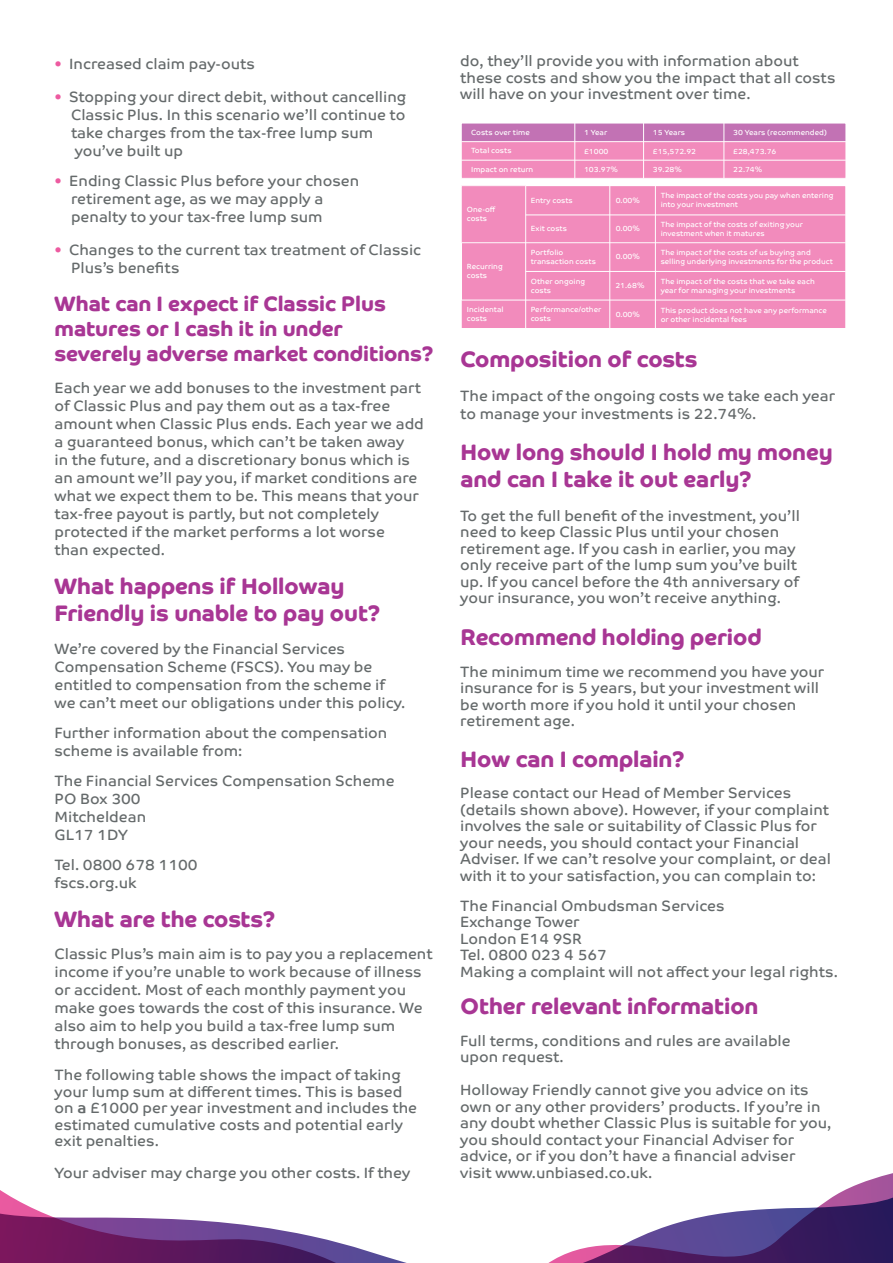
<style>
.page{position:relative;width:893px;height:1263px;background:#fff}
.page>*{position:absolute;margin:0;border:0;box-sizing:border-box;transform-origin:0 0}
.t1{font:700 22.5px/27px "Co Headline";color:#a83694}
.t2{font:700 21px/25.2px "Co Headline";color:#a83694}
.t3{font:15px/18px "Co Text";color:#656a6b}
.t4{font:7.5px/9px "Co Text";color:#fff}
.s1{color:#ed5aa0}
.s2{font-weight:700}
</style>
<div class="page">
<div style="left:461px;top:123px;width:385px;height:18px;background:#c272b4"></div>
<div style="left:461px;top:160px;width:385px;height:18px;background:#f28bbc"></div>
<div style="left:462px;top:243px;width:383px;height:57px;background:#f28bbc"></div>
<div style="left:526px;top:186px;width:320px;height:56px;background:#f28bbc"></div>
<div style="left:461px;top:141px;width:385px;height:19px;background:linear-gradient(to right,#f28bbc,#f28bbc)"></div>
<div style="left:461px;top:186px;width:65px;height:57px;background:#f28bbc"></div>
<div style="left:461px;top:300px;width:384px;height:29px;background:#f28bbc"></div>
<div style="left:461px;top:123px;width:385px;height:56px;border:1px solid #fff"></div>
<hr style="left:461px;top:160px;width:385px;height:1px;background:#fff">
<hr style="left:461px;top:141px;width:385px;height:1px;background:#fff">
<hr style="left:574px;top:123px;width:1px;height:55px;background:#fff">
<hr style="left:643px;top:123px;width:1px;height:55px;background:#fff">
<hr style="left:723px;top:123px;width:1px;height:55px;background:#fff">
<div style="left:461px;top:185px;width:385px;height:144px;border:1px solid #fff"></div>
<hr style="left:526px;top:271px;width:320px;height:1px;background:#fff">
<hr style="left:461px;top:242px;width:385px;height:1px;background:#fff">
<hr style="left:525px;top:186px;width:1px;height:142px;background:#fff">
<hr style="left:609px;top:186px;width:1px;height:142px;background:#fff">
<hr style="left:655px;top:186px;width:1px;height:142px;background:#fff">
<hr style="left:461px;top:300px;width:385px;height:1px;background:#fff">
<hr style="left:526px;top:215px;width:320px;height:1px;background:#fff">
<svg style="left:0;top:1190px;width:54px;height:73px"></svg>
<img style="left:54px;top:1217px;width:296px;height:46px">
<svg style="left:350px;top:1173px;width:543px;height:90px"></svg>
<p class="t3" style="left:55px;top:55px;width:202px"><span class="s1">•</span> Increased claim pay-outs</p>
<p class="t3" style="left:71px;top:88px;width:337px;text-indent:-16px"><span class="s1">•</span> Stopping your direct debit, without cancelling Classic Plus. In this scenario we’ll continue to take charges from the tax-free lump sum you’ve built up</p>
<p class="t3" style="left:71px;top:172px;width:290px;text-indent:-16px"><span class="s1">•</span> Ending Classic Plus before your chosen retirement age, as we may apply a penalty to your tax-free lump sum</p>
<p class="t3" style="left:71px;top:241px;width:352px;text-indent:-16px"><span class="s1">•</span> Changes to the current tax treatment of Classic<br>Plus’s benefits</p>
<p class="t2" style="left:55px;top:291px;width:380px">What can I expect if Classic Plus matures or I cash it in under severely adverse market conditions?</p>
<p class="t3" style="left:55px;top:379px;width:371px">Each year we add bonuses to the investment part of Classic Plus and pay them out as a tax-free amount when Classic Plus ends. Each year we add a guaranteed bonus, which can’t be taken away<br>in the future, and a discretionary bonus which is an amount we’ll pay you, if market conditions are what we expect them to be. This means that your tax-free payout is partly, but not completely protected if the market performs a lot worse<br>than expected.</p>
<p class="t1" style="left:55px;top:573px;width:327px">What happens if Holloway<br>Friendly is unable to pay out?</p>
<p class="t3" style="left:55px;top:640px;width:352px">We’re covered by the Financial Services Compensation Scheme (FSCS). You may be entitled to compensation from the scheme if we can’t meet our obligations under this policy.</p>
<p class="t3" style="left:55px;top:724px;width:334px">Further information about the compensation scheme is available from:</p>
<p class="t3" style="left:55px;top:772px;width:341px">The Financial Services Compensation Scheme<br>PO Box 300<br>Mitcheldean<br>GL17 1DY</p>
<p class="t3" style="left:55px;top:856px;width:145px">Tel. 0800 678 1100 fscs.org.uk</p>
<p class="t1" style="left:55px;top:906px;width:222px">What are the costs?</p>
<p class="t3" style="left:55px;top:945px;width:380px">Classic Plus’s main aim is to pay you a replacement income if you’re unable to work because of illness or accident. Most of each monthly payment you make goes towards the cost of this insurance. We also aim to help you build a tax-free lump sum through bonuses, as described earlier.</p>
<p class="t3" style="left:55px;top:1067px;width:364px;line-height:16.5px">The following table shows the impact of taking your lump sum at different times. This is based on <span class="s2">a</span> £1000 per year investment and includes the estimated cumulative costs and potential early exit penalties.</p>
<p class="t3" style="left:55px;top:1164px;width:357px">Your adviser may charge you other costs. If they</p>
<p class="t3" style="left:460px;top:53px;width:377px;line-height:16.5px">do, they’ll provide you with information about these costs and show you the impact that all costs will have on your investment over time.</p>
<p class="t4" style="left:471px;top:128px;width:60px">Costs over time</p>
<p class="t4" style="left:584px;top:128px;width:25px">1 Year</p>
<p class="t4" style="left:471px;top:146px;width:42px">Total costs</p>
<p class="t4" style="left:584px;top:146px;width:26px">£1000</p>
<p class="t4" style="left:471px;top:165px;width:64px">Impact on return</p>
<p class="t4" style="left:584px;top:165px;width:36px">103.97%</p>
<p class="t4" style="left:653px;top:128px;width:34px">15 Years</p>
<p class="t4" style="left:653px;top:146px;width:45px">£15,572.92</p>
<p class="t4" style="left:653px;top:165px;width:31px">39.28%</p>
<p class="t4" style="left:733px;top:128px;width:95px">30 Years (recommended)</p>
<p class="t4" style="left:733px;top:146px;width:45px">£28,473.76</p>
<p class="t4" style="left:733px;top:165px;width:31px">22.74%</p>
<p class="t4" style="left:467px;top:205px;width:30px">One-off costs</p>
<p class="t4" style="left:467px;top:262px;width:37px">Recurring costs</p>
<p class="t4" style="left:661px;top:191px;width:174px">The impact of the costs you pay when entering into your investment</p>
<p class="t4" style="left:531px;top:196px;width:44px">Entry costs</p>
<p class="t4" style="left:616px;top:196px;width:26px">0.00%</p>
<p class="t4" style="left:531px;top:224px;width:38px">Exit costs</p>
<p class="t4" style="left:616px;top:224px;width:26px">0.00%</p>
<p class="t4" style="left:661px;top:220px;width:144px">The impact of the costs of exiting your investment when it matures</p>
<p class="t4" style="left:531px;top:248px;width:67px">Portfolio transaction costs</p>
<p class="t4" style="left:616px;top:252px;width:26px">0.00%</p>
<p class="t4" style="left:661px;top:248px;width:174px">The impact of the costs of us buying and selling underlying investments for the product</p>
<p class="t4" style="left:531px;top:277px;width:56px">Other ongoing costs</p>
<p class="t4" style="left:615px;top:281px;width:31px">21.68%</p>
<p class="t4" style="left:661px;top:277px;width:156px">The impact of the costs that we take each year for managing your investments</p>
<p class="t4" style="left:467px;top:305px;width:38px">Incidental costs</p>
<p class="t4" style="left:531px;top:305px;width:72px">Performance/other costs</p>
<p class="t4" style="left:616px;top:309px;width:26px">0.00%</p>
<p class="t4" style="left:661px;top:305px;width:168px">This product does not have any performance or other incidental fees</p>
<p class="t1" style="left:461px;top:346px;width:238px">Composition of costs</p>
<p class="t3" style="left:460px;top:386px;width:376px">The impact of the ongoing costs we take each year to manage your investments is 22.74%.</p>
<p class="t1" style="left:461px;top:439px;width:373px">How long should I hold my money and can I take it out early?</p>
<p class="t3" style="left:460px;top:507px;width:341px;line-height:16.5px">To get the full benefit of the investment, you’ll need to keep Classic Plus until your chosen retirement age. If you cash in earlier, you may only receive part of the lump sum you’ve built up. If you cancel before the 4th anniversary of your insurance, you won’t receive anything.</p>
<p class="t1" style="left:461px;top:624px;width:303px">Recommend holding period</p>
<p class="t3" style="left:460px;top:663px;width:366px;line-height:16.5px">The minimum time we recommend you have your insurance for is 5 years, but your investment will be worth more if you hold it until your chosen retirement age.</p>
<p class="t1" style="left:461px;top:745px;width:226px">How can I complain?</p>
<p class="t3" style="left:460px;top:785px;width:372px;line-height:16.5px">Please contact our Head of Member Services (details shown above). However, if your complaint involves the sale or suitability of Classic Plus for your needs, you should contact your Financial Adviser. If we can’t resolve your complaint, or deal with it to your satisfaction, you can complain to:</p>
<p class="t3" style="left:460px;top:897px;width:379px;line-height:16.5px">The Financial Ombudsman Services<br>Exchange Tower<br>London E14 9SR<br>Tel. 0800 023 4 567<br>Making a complaint will not affect your legal rights.</p>
<p class="t1" style="left:461px;top:993px;width:299px">Other relevant information</p>
<p class="t3" style="left:460px;top:1032px;width:332px;line-height:16.5px">Full terms, conditions and rules are available upon request.</p>
<p class="t3" style="left:460px;top:1082px;width:373px;line-height:16.5px">Holloway Friendly cannot give you advice on its own or any other providers’ products. If you’re in any doubt whether Classic Plus is suitable for you, you should contact your Financial Adviser for advice, or if you don’t have a financial adviser<br>visit www.unbiased.co.uk.</p>
</div>
